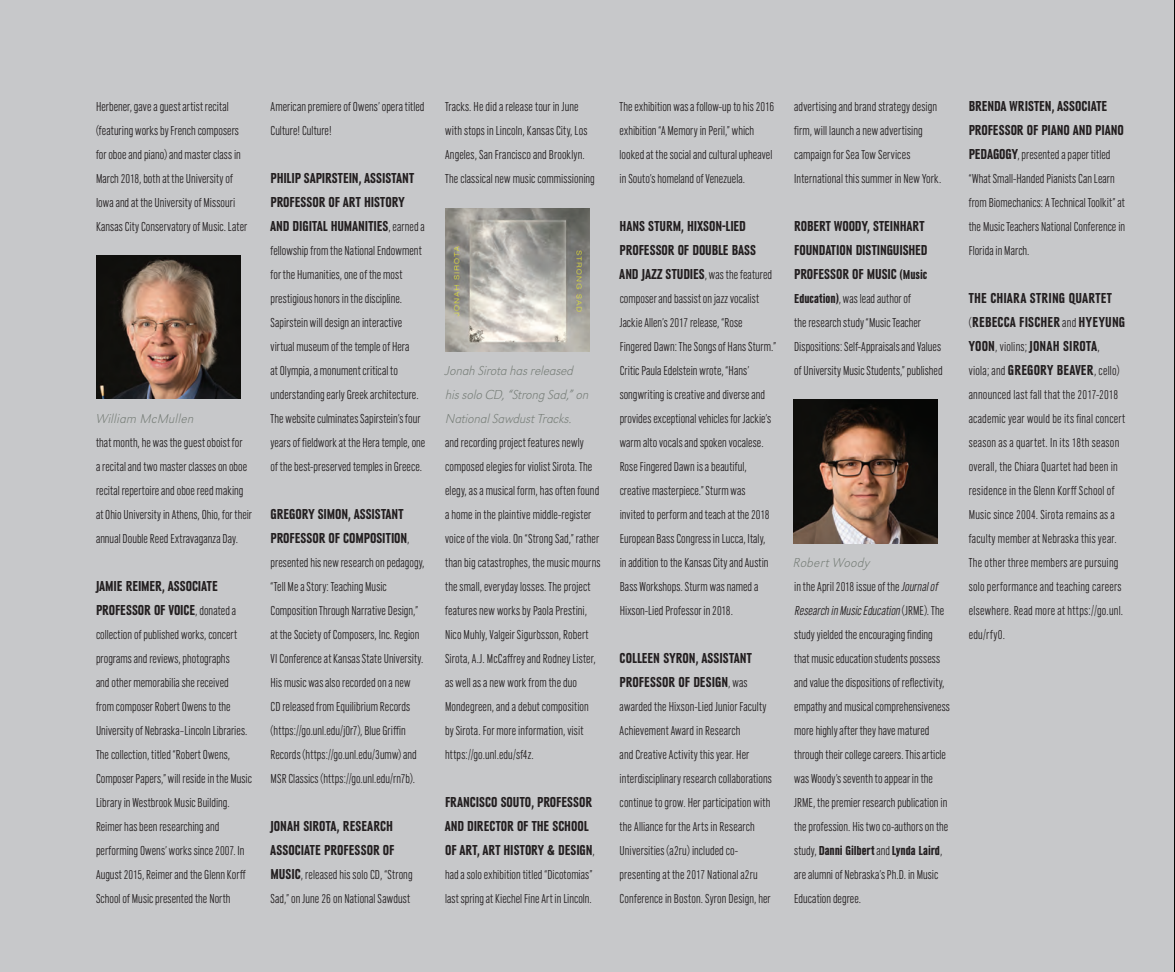
<style>
.page{position:relative;width:1175px;height:972px;background:#c7c8ca}
.page>*{position:absolute;margin:0;border:0;box-sizing:border-box;transform-origin:0 0}
.Donors_List{font:700 15px/24px "URW Grotesk Con";color:#231f20}
.Donors_List-2{font:300 13.5px/24px "URW Grotesk Con";letter-spacing:.01em;color:#231f20}
.t1{font:italic 300 expanded 13.5px/24px "URW Grotesk";letter-spacing:-.015em;color:#767d77}
.t2{font:italic 300 expanded 13.5px "URW Grotesk";letter-spacing:.005em;color:#767d77}
.t3{font:italic 300 expanded 13.5px "URW Grotesk";letter-spacing:.01em;color:#767d77}
.s1{font-weight:300;font-size:13.5px}
.s2{font-weight:700;font-size:15px}
.s3{font-size:13.5px}
.s4{font-weight:700}
.s5{font-style:italic}
</style>
<div class="page">
<img style="left:1174px;top:0;width:1px;height:972px">
<img style="left:96px;top:255px;width:144px;height:144px">
<img style="left:794px;top:399px;width:143px;height:145px">
<img style="left:446px;top:208px;width:144px;height:144px">
<p class="Donors_List-2" style="left:96px;top:95px;width:153px">Herbener, gave a guest artist recital (featuring works by French composers for oboe and piano) and master class in March 2018, both at the University of Iowa and at the University of Missouri Kansas City Conservatory of Music. Later</p>
<p class="t2" style="left:96px;top:411px;width:100px">William McMullen</p>
<p class="Donors_List-2" style="left:96px;top:431px;width:158px">that month, he was the guest oboist for<br>a recital and two master classes on oboe recital repertoire and oboe reed making at Ohio University in Athens, Ohio, for their annual Double Reed Extravaganza Day.</p>
<p class="Donors_List" style="left:96px;top:574px;width:142px">JAMIE REIMER, ASSOCIATE<br>PROFESSOR OF VOICE<span class="s1">, donated a</span></p>
<p class="Donors_List-2" style="left:96px;top:623px;width:157px">collection of published works, concert programs and reviews, photographs<br>and other memorabilia she received<br>from composer Robert Owens to the University of Nebraska–Lincoln Libraries.<br>The collection, titled “Robert Owens, Composer Papers,” will reside in the Music Library in Westbrook Music Building.<br>Reimer has been researching and performing Owens’ works since 2007. In August 2015, Reimer and the Glenn Korff School of Music presented the North</p>
<p class="Donors_List-2" style="left:271px;top:95px;width:156px">American premiere of Owens’ opera titled<br>Culture! Culture!</p>
<p class="Donors_List" style="left:271px;top:166px;width:156px">PHILIP SAPIRSTEIN, ASSISTANT<br>PROFESSOR OF ART HISTORY<br>AND DIGITAL HUMANITIES<span class="s1">, earned a</span></p>
<p class="Donors_List-2" style="left:271px;top:239px;width:156px">fellowship from the National Endowment for the Humanities, one of the most prestigious honors in the discipline.<br>Sapirstein will design an interactive virtual museum of the temple of Hera<br>at Olympia, a monument critical to understanding early Greek architecture.<br>The website culminates Sapirstein’s four years of fieldwork at the Hera temple, one of the best-preserved temples in Greece.</p>
<p class="Donors_List" style="left:271px;top:502px;width:141px">GREGORY SIMON, ASSISTANT<br>PROFESSOR OF COMPOSITION<span class="s1">,</span></p>
<p class="Donors_List-2" style="left:271px;top:551px;width:155px">presented his new research on pedagogy, “Tell Me a Story: Teaching Music Composition Through Narrative Design,” at the Society of Composers, Inc. Region VI Conference at Kansas State University.<br>His music was also recorded on a new<br>CD released from Equilibrium Records (https://go.unl.edu/j0r7), Blue Griffin Records (https://go.unl.edu/3umw) and MSR Classics (https://go.unl.edu/rn7b).</p>
<p class="Donors_List" style="left:271px;top:814px;width:126px">JONAH SIROTA, RESEARCH<br>ASSOCIATE PROFESSOR OF</p>
<p class="Donors_List-2" style="left:271px;top:863px;width:144px"><span class="s2">MUSIC</span>, released his solo CD, “Strong<br>Sad,” on June 26 on National Sawdust</p>
<p class="Donors_List-2" style="left:445px;top:95px;width:151px">Tracks. He did a release tour in June with stops in Lincoln, Kansas City, Los Angeles, San Francisco and Brooklyn.<br>The classical new music commissioning</p>
<p class="t1" style="left:446px;top:358px;width:145px">Jonah Sirota has released his solo CD, “Strong Sad,” on<br>National Sawdust Tracks.</p>
<p class="Donors_List-2" style="left:445px;top:431px;width:157px">and recording project features newly composed elegies for violist Sirota. The elegy, as a musical form, has often found a home in the plaintive middle-register voice of the viola. On “Strong Sad,” rather than big catastrophes, the music mourns the small, everyday losses. The project features new works by Paola Prestini, Nico Muhly, Valgeir Sigur∂sson, Robert Sirota, A.J. McCaffrey and Rodney Lister, as well as a new work from the duo Mondegreen, and a debut composition by Sirota. For more information, visit https://go.unl.edu/sf4z.</p>
<p class="Donors_List" style="left:445px;top:790px;width:151px">FRANCISCO SOUTO, PROFESSOR<br>AND DIRECTOR OF THE SCHOOL<br>OF ART, ART HISTORY &amp; DESIGN<span class="s1">,</span></p>
<p class="Donors_List-2" style="left:445px;top:863px;width:149px">had a solo exhibition titled “Dicotomias” last spring at Kiechel Fine Art in Lincoln.</p>
<p class="Donors_List-2" style="left:620px;top:95px;width:156px">The exhibition was a follow-up to his 2016 exhibition “A Memory in Peril,” which looked at the social and cultural upheavel in Souto’s homeland of Venezuela.</p>
<p class="Donors_List" style="left:620px;top:214px;width:138px">HANS STURM, HIXSON-LIED<br>PROFESSOR OF DOUBLE BASS</p>
<p class="Donors_List-2" style="left:620px;top:263px;width:158px"><span class="s2">AND JAZZ STUDIES</span>, was the featured composer and bassist on jazz vocalist Jackie Allen’s 2017 release, “Rose Fingered Dawn: The Songs of Hans Sturm.” Critic Paula Edelstein wrote, “Hans’ songwriting is creative and diverse and provides exceptional vehicles for Jackie’s warm alto vocals and spoken vocalese.<br>Rose Fingered Dawn is a beautiful, creative masterpiece.” Sturm was<br>invited to perform and teach at the 2018<br>European Bass Congress in Lucca, Italy,<br>in addition to the Kansas City and Austin Bass Workshops. Sturm was named a Hixson-Lied Professor in 2018.</p>
<p class="Donors_List" style="left:620px;top:646px;width:134px">COLLEEN SYRON, ASSISTANT<br>PROFESSOR OF DESIGN<span class="s1">, was</span></p>
<p class="Donors_List-2" style="left:620px;top:695px;width:154px">awarded the Hixson-Lied Junior Faculty Achievement Award in Research<br>and Creative Activity this year. Her interdisciplinary research collaborations continue to grow. Her participation with the Alliance for the Arts in Research Universities (a2ru) included co&shy;presenting at the 2017 National a2ru Conference in Boston. Syron Design, her</p>
<p class="Donors_List-2" style="left:794px;top:95px;width:149px">advertising and brand strategy design firm, will launch a new advertising campaign for Sea Tow Services International this summer in New York.</p>
<p class="Donors_List" style="left:794px;top:214px;width:135px">ROBERT WOODY, STEINHART<br>FOUNDATION DISTINGUISHED<br>PROFESSOR OF MUSIC <span class="s3">(Music</span></p>
<p class="Donors_List-2" style="left:794px;top:287px;width:150px"><span class="s4">Education)</span>, was lead author of<br>the research study “Music Teacher Dispositions: Self-Appraisals and Values of University Music Students,” published</p>
<p class="t3" style="left:794px;top:555px;width:78px">Robert Woody</p>
<p class="Donors_List-2" style="left:794px;top:575px;width:157px">in the April 2018 issue of the <span class="s5">Journalof ResearchinMusicEducation</span>( J R M E ) . T h e study yielded the encouraging finding that music education students possess and value the dispositions of reflectivity, empathy and musical comprehensiveness more highly after they have matured through their college careers. This article was Woody’s seventh to appear in the JRME, the premier research publication in the profession. His two co-authors on the study, <span class="s4">Danni Gilbert</span> and <span class="s4">Lynda Laird</span>, are alumni of Nebraska’s Ph.D. in Music Education degree.</p>
<p class="Donors_List" style="left:969px;top:94px;width:157px">BRENDA WRISTEN, ASSOCIATE<br>PROFESSOR OF PIANO AND PIANO</p>
<p class="Donors_List-2" style="left:969px;top:143px;width:158px"><span class="s2">PEDAGOGY</span>, presented a paper titled “What Small-Handed Pianists Can Learn from Biomechanics: A Technical Toolkit” at the Music Teachers National Conference in Florida in March.</p>
<p class="Donors_List" style="left:969px;top:286px;width:158px">THE CHIARA STRING QUARTET <span class="s1">(</span>REBECCA FISCHER <span class="s1">and</span> HYEYUNG<br>YOON<span class="s1">, violins;</span> JONAH SIROTA<span class="s1">,</span></p>
<p class="Donors_List-2" style="left:969px;top:359px;width:158px">viola; and <span class="s2">GREGORY BEAVER</span>, cello) announced last fall that the 2017-2018 academic year would be its final concert season as a quartet. In its 18th season overall, the Chiara Quartet had been in residence in the Glenn Korff School of Music since 2004. Sirota remains as a faculty member at Nebraska this year.<br>The other three members are pursuing solo performance and teaching careers elsewhere. Read more at https://go.unl. edu/rfy0.</p>
</div>
